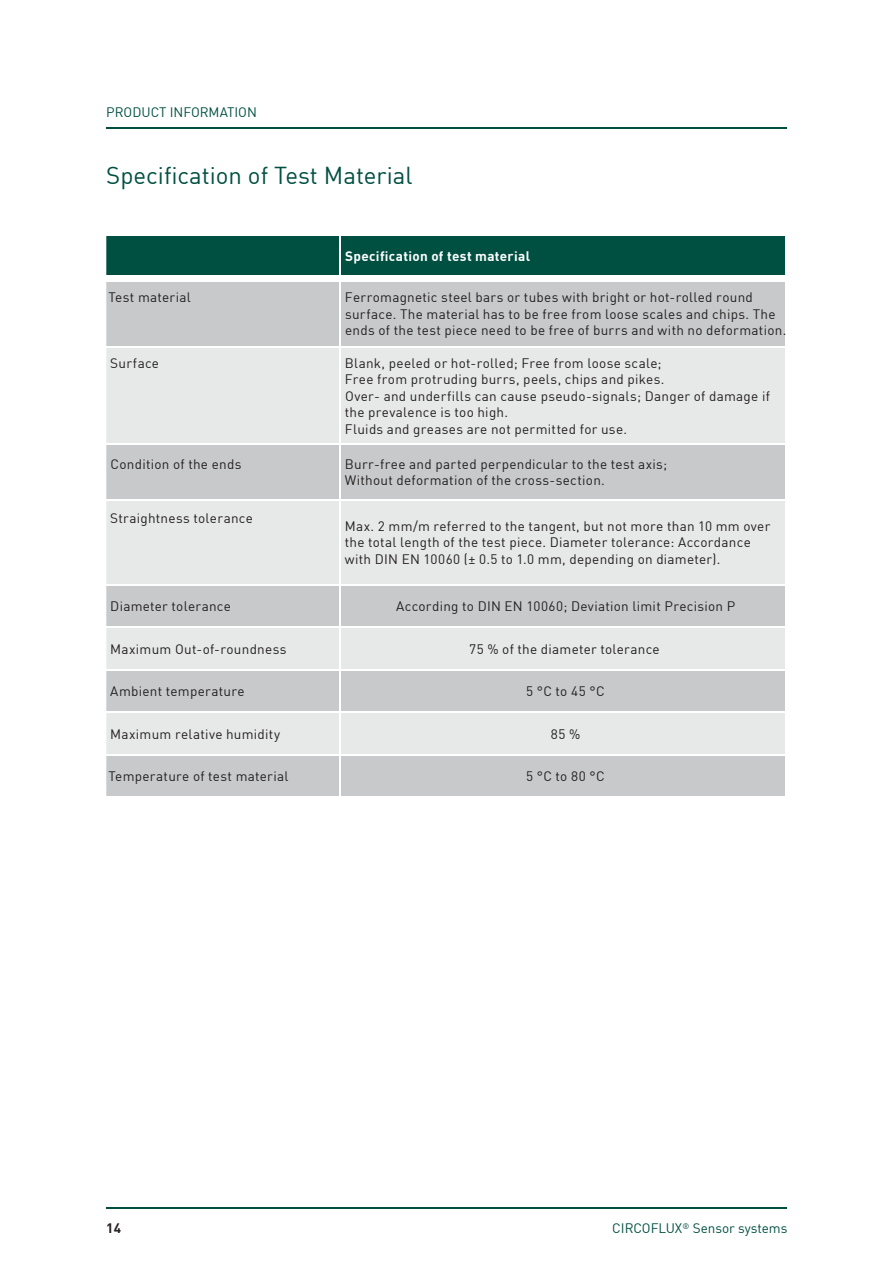
<style>
.page{position:relative;width:893px;height:1263px;background:#fff}
.page>*{position:absolute;margin:0;border:0;box-sizing:border-box;transform-origin:0 0}
.t1{font:24px "DIN Offc";color:#005042}
.t2{font:13.5px/16.5px "DIN Offc";letter-spacing:.02em;color:#231f20}
.t3{font:13.5px "DIN Offc";color:#005042}
.t4{font:700 13.5px "DIN Offc";letter-spacing:.025em;color:#fff}
.t5{font:700 13.5px "DIN Offc";color:#231f20}
</style>
<div class="page">
<hr style="left:106px;top:128px;width:681px;height:1px;background:#005042">
<hr style="left:106px;top:1208px;width:681px;height:1px;background:#005042">
<div style="left:106px;top:236px;width:679px;height:39px;background:#005042"></div>
<div style="left:106px;top:282px;width:679px;height:514px;background:#c7c9cb"></div>
<svg style="left:106px;top:347px;width:679px;height:407px;fill:#e7e8e8"></svg>
<hr style="left:339px;top:236px;width:2px;height:40px;background:#fff">
<hr style="left:339px;top:282px;width:2px;height:64px;background:#fff">
<hr style="left:339px;top:347px;width:2px;height:97px;background:#fff">
<hr style="left:339px;top:445px;width:2px;height:54px;background:#fff">
<hr style="left:339px;top:500px;width:2px;height:84px;background:#fff">
<hr style="left:339px;top:585px;width:2px;height:41px;background:#fff">
<hr style="left:339px;top:628px;width:2px;height:41px;background:#fff">
<hr style="left:339px;top:670px;width:2px;height:41px;background:#fff">
<hr style="left:339px;top:713px;width:2px;height:41px;background:#fff">
<hr style="left:339px;top:755px;width:2px;height:41px;background:#fff">
<hr style="left:106px;top:346px;width:234px;height:1px;background:#fff">
<hr style="left:340px;top:346px;width:447px;height:1px;background:#fff">
<hr style="left:106px;top:444px;width:234px;height:1px;background:#fff">
<hr style="left:340px;top:444px;width:447px;height:1px;background:#fff">
<hr style="left:106px;top:499px;width:234px;height:1px;background:#fff">
<hr style="left:340px;top:499px;width:447px;height:1px;background:#fff">
<hr style="left:106px;top:584px;width:234px;height:1px;background:#fff">
<hr style="left:340px;top:584px;width:447px;height:1px;background:#fff">
<hr style="left:106px;top:626px;width:234px;height:2px;background:#fff">
<hr style="left:340px;top:626px;width:447px;height:2px;background:#fff">
<hr style="left:106px;top:669px;width:234px;height:1px;background:#fff">
<hr style="left:340px;top:669px;width:447px;height:1px;background:#fff">
<hr style="left:106px;top:711px;width:234px;height:2px;background:#fff">
<hr style="left:340px;top:711px;width:447px;height:2px;background:#fff">
<hr style="left:106px;top:754px;width:234px;height:1px;background:#fff">
<hr style="left:340px;top:754px;width:447px;height:1px;background:#fff">
<p class="t3" style="left:106px;top:103px;width:152px">PRODUCT INFORMATION</p>
<h1 class="t1" style="left:106px;top:161px;width:308px">Specification of Test Material</h1>
<p class="t4" style="left:345px;top:247px;width:186px">Specification of test material</p>
<p class="t2" style="left:108px;top:289px;width:84px">Test material</p>
<p class="t2" style="left:345px;top:289px;width:443px">Ferromagnetic steel bars or tubes with bright or hot-rolled round surface. The material has to be free from loose scales and chips. The ends of the test piece need to be free of burrs and with no deformation.</p>
<p class="t2" style="left:110px;top:354px;width:50px">Surface</p>
<p class="t2" style="left:345px;top:354px;width:427px">Blank, peeled or hot-rolled; Free from loose scale;<br>Free from protruding burrs, peels, chips and pikes.<br>Over- and underfills can cause pseudo-signals; Danger of damage if the prevalence is too high.<br>Fluids and greases are not permitted for use.</p>
<p class="t2" style="left:110px;top:455px;width:133px">Condition of the ends</p>
<p class="t2" style="left:345px;top:455px;width:324px">Burr-free and parted perpendicular to the test axis;<br>Without deformation of the cross-section.</p>
<p class="t2" style="left:110px;top:509px;width:144px">Straightness tolerance</p>
<p class="t2" style="left:345px;top:517px;width:427px">Max. 2 mm/m referred to the tangent, but not more than 10 mm over the total length of the test piece. Diameter tolerance: Accordance with DIN EN 10060 (± 0.5 to 1.0 mm, depending on diameter).</p>
<p class="t2" style="left:110px;top:598px;width:122px">Diameter tolerance</p>
<p class="t2" style="left:396px;top:598px;width:341px">According to DIN EN 10060; Deviation limit Precision P</p>
<p class="t2" style="left:110px;top:640px;width:178px">Maximum Out-of-roundness</p>
<p class="t2" style="left:469px;top:640px;width:192px">75 % of the diameter tolerance</p>
<p class="t2" style="left:110px;top:683px;width:136px">Ambient temperature</p>
<p class="t2" style="left:526px;top:683px;width:80px">5 °C to 45 °C</p>
<p class="t2" style="left:110px;top:725px;width:171px">Maximum relative humidity</p>
<p class="t2" style="left:551px;top:725px;width:31px">85 %</p>
<p class="t2" style="left:109px;top:768px;width:181px">Temperature of test material</p>
<p class="t2" style="left:526px;top:768px;width:80px">5 °C to 80 °C</p>
<p class="t5" style="left:106px;top:1219px;width:16px">14</p>
<p class="t3" style="left:612px;top:1220px;width:177px">CIRCOFLUX<sup>®</sup> Sensor systems</p>
</div>
